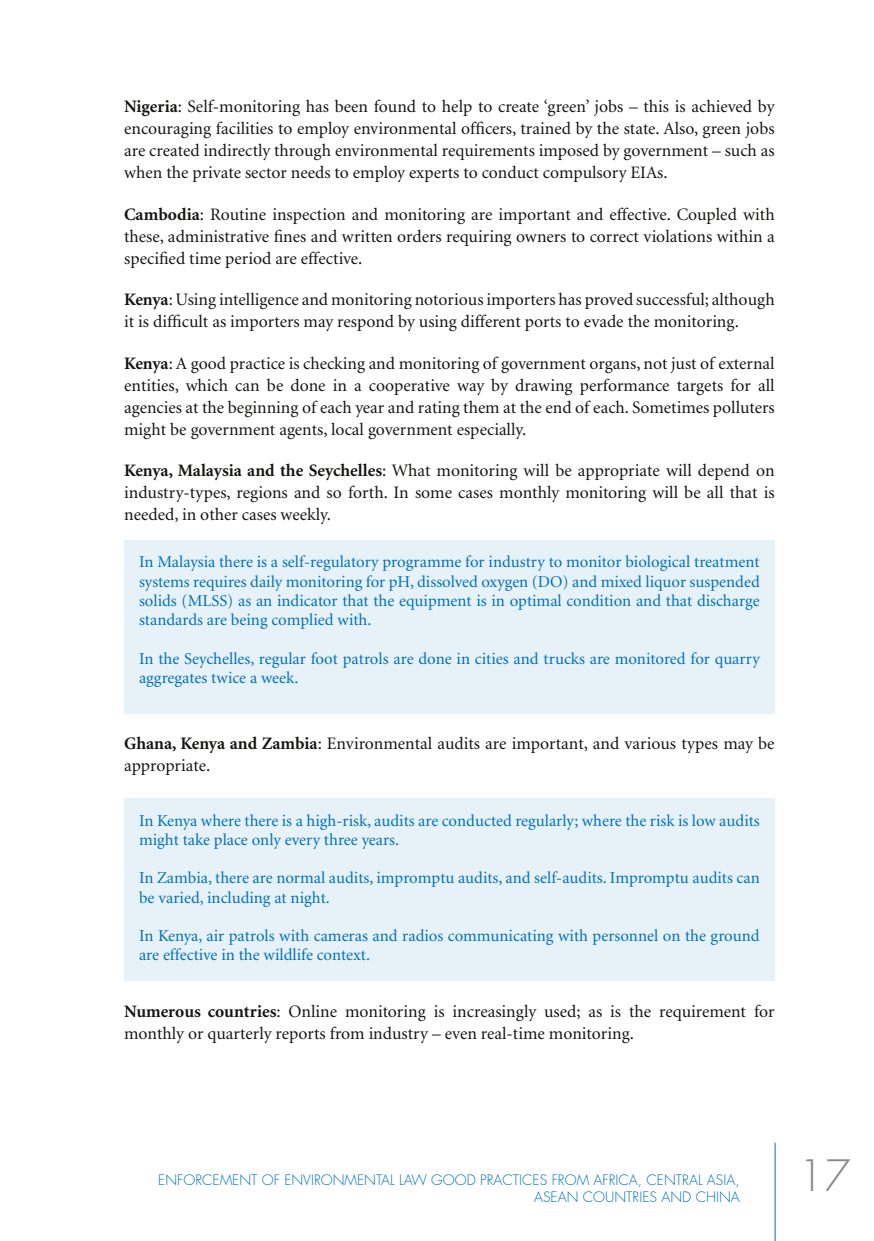
<style>
.page{position:relative;width:874px;height:1241px;background:#fff}
.page>*{position:absolute;margin:0;border:0;box-sizing:border-box;transform-origin:0 0}
.t1{font:300 42px "Futura";color:#858789}
.t2{font:17.5px/21.9px "Minion";color:#151412;text-align:justify}
.t3{font:16.62px/19.2px "Minion";color:#0070b9}
.t4{font:300 14px/16.8px "Futura";color:#0070b9;text-align:right}
.s1{font-weight:700}
</style>
<div class="page">
<hr style="left:774px;top:1142px;width:1px;height:98px;background:#0070b9">
<div style="left:124px;top:540px;width:650px;height:173px;background:#e6f1f8"></div>
<div style="left:124px;top:798px;width:650px;height:182px;background:#e6f1f8"></div>
<p class="t2" style="left:124px;top:96px;width:651px"><span class="s1">Nigeria</span>: Self-monitoring has been found to help to create ‘green’ jobs – this is achieved by encouraging facilities to employ environmental officers, trained by the state. Also, green jobs are created indirectly through environmental requirements imposed by government – such as when the private sector needs to employ experts to conduct compulsory EIAs.</p>
<p class="t2" style="left:124px;top:204px;width:651px"><span class="s1">Cambodia</span>: Routine inspection and monitoring are important and effective. Coupled with these, administrative fines and written orders requiring owners to correct violations within a specified time period are effective.</p>
<p class="t2" style="left:124px;top:289px;width:651px"><span class="s1">Kenya</span>: Using intelligence and monitoring notorious importers has proved successful; although it is difficult as importers may respond by using different ports to evade the monitoring.</p>
<p class="t2" style="left:124px;top:353px;width:651px"><span class="s1">Kenya</span>: A good practice is checking and monitoring of government organs, not just of external entities, which can be done in a cooperative way by drawing performance targets for all agencies at the beginning of each year and rating them at the end of each. Sometimes polluters might be government agents, local government especially.</p>
<p class="t2" style="left:124px;top:460px;width:651px"><span class="s1">Kenya, Malaysia and the Seychelles</span>: What monitoring will be appropriate will depend on industry-types, regions and so forth. In some cases monthly monitoring will be all that is needed, in other cases weekly.</p>
<p class="t3" style="left:139px;top:553px;width:622px;text-align:justify">In Malaysia there is a self-regulatory programme for industry to monitor biological treatment systems requires daily monitoring for pH, dissolved oxygen (DO) and mixed liquor suspended solids (MLSS) as an indicator that the equipment is in optimal condition and that discharge standards are being complied with.</p>
<p class="t3" style="left:139px;top:649px;width:622px">In the Seychelles, regular foot patrols are done in cities and trucks are monitored for quarry aggregates twice a week.</p>
<p class="t2" style="left:124px;top:733px;width:651px"><span class="s1">Ghana, Kenya and Zambia</span>: Environmental audits are important, and various types may be appropriate.</p>
<p class="t3" style="left:139px;top:811px;width:622px">In Kenya where there is a high-risk, audits are conducted regularly; where the risk is low audits might take place only every three years.</p>
<p class="t3" style="left:139px;top:868px;width:622px">In Zambia, there are normal audits, impromptu audits, and self-audits. Impromptu audits can be varied, including at night.</p>
<p class="t3" style="left:139px;top:926px;width:621px">In Kenya, air patrols with cameras and radios communicating with personnel on the ground are effective in the wildlife context.</p>
<p class="t2" style="left:124px;top:1000px;width:651px"><span class="s1">Numerous countries</span>: Online monitoring is increasingly used; as is the requirement for monthly or quarterly reports from industry – even real-time monitoring.</p>
<p class="t4" style="left:158px;top:1171px;width:582px">ENFORCEMENT OF ENVIRONMENTAL LAW GOOD PRACTICES FROM AFRICA, CE NTRAL ASIA,<br>ASEAN COUNTRIES AND CHINA</p>
<h1 class="t1" style="left:797px;top:1148px;width:54px">17</h1>
</div>
